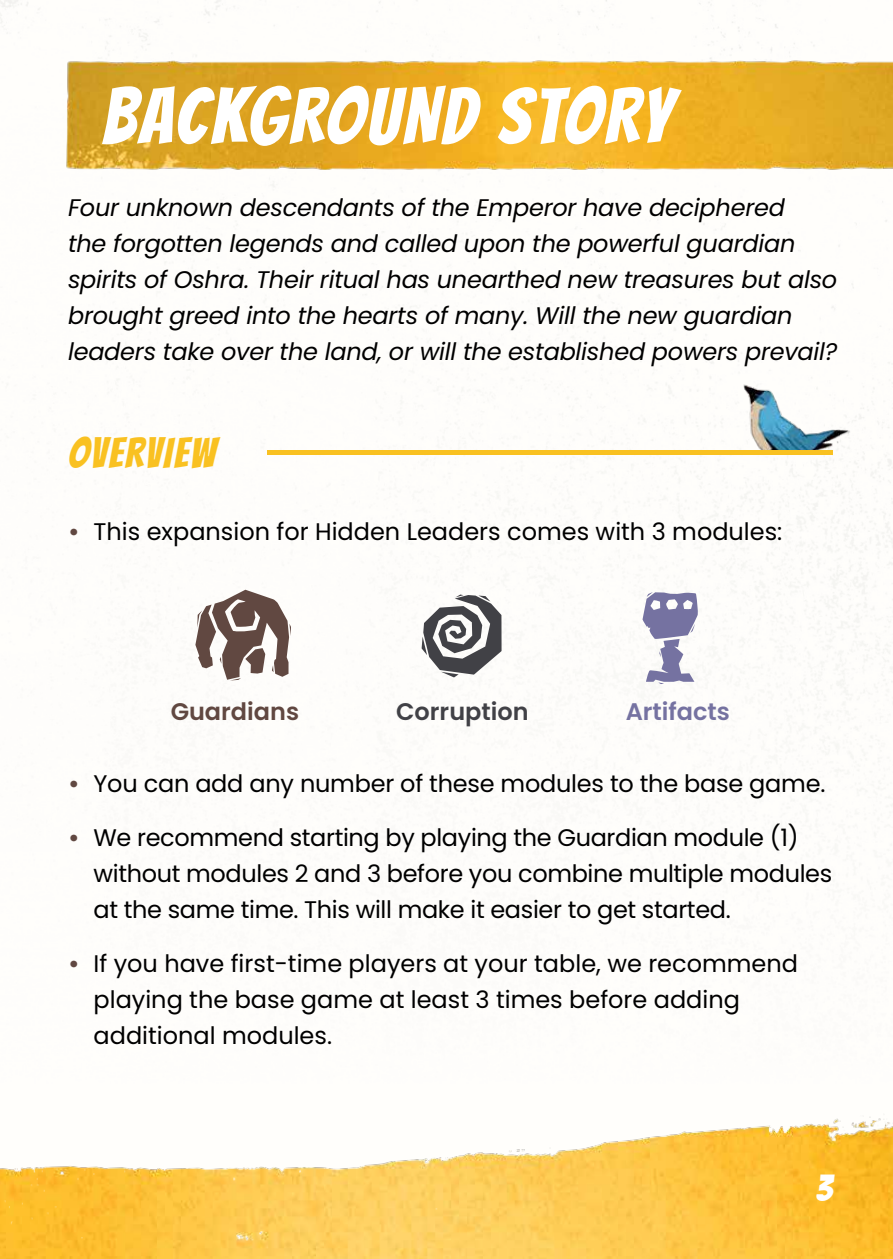
<style>
.page{position:relative;width:893px;height:1259px;background:#fefdfb}
.page>*{position:absolute;margin:0;border:0;box-sizing:border-box;transform-origin:0 0}
.t1{font:78px "Bangers";letter-spacing:.04em;color:#fff}
.t2{font:42px "Bangers";letter-spacing:.045em;color:#f9c121}
.t3{font:36px "Bangers";color:#fff}
.t4{font:24px/36px "Poppins";letter-spacing:-.01em;color:#000}
.t5{font:italic 24px/36px "Poppins";letter-spacing:-.01em;color:#000}
.t6{font:600 24px "Poppins";color:#414146}
.t7{font:600 24px "Poppins";color:#614841}
.t8{font:600 24px "Poppins";color:#7572a1}
.s1{font-weight:600;color:#614841}
.s2{color:#7572a0}
</style>
<div class="page">
<img style="left:0;top:1117px;width:893px;height:142px">
<img style="left:66px;top:60px;width:827px;height:110px">
<img style="left:729px;top:384px;width:132px;height:80px">
<hr style="left:267px;top:450px;width:566px;height:4px;background:#f9c121">
<svg style="left:195px;top:590px;width:96px;height:90px"></svg>
<svg style="left:422px;top:594px;width:80px;height:83px"></svg>
<svg style="left:642px;top:592px;width:56px;height:92px"></svg>
<h1 class="t1" style="left:102px;top:71px;width:570px">BACKGROUND STORY</h1>
<p class="t5" style="left:68px;top:190px;width:771px">Four unknown descendants of the Emperor have deciphered<br>the forgotten legends and called upon the powerful guardian spirits of Oshra. Their ritual has unearthed new treasures but also brought greed into the hearts of many. Will the new guardian leaders take over the land, or will the established powers prevail?</p>
<h2 class="t2" style="left:68px;top:429px;width:149px">OVERVIEW</h2>
<p class="t4" style="left:68px;top:514px;width:716px"><span class="s1">•</span> This expansion for Hidden Leaders comes with 3 modules:</p>
<p class="t7" style="left:171px;top:698px;width:130px">Guardians</p>
<p class="t6" style="left:396px;top:698px;width:134px">Corruption</p>
<p class="t8" style="left:626px;top:698px;width:106px">Artifact<span class="s2">s</span></p>
<p class="t4" style="left:68px;top:766px;width:759px"><span class="s1">•</span> You can add any number of these modules to the base game.</p>
<p class="t4" style="left:94px;top:820px;width:740px;text-indent:-26px"><span class="s1">•</span> We recommend starting by playing the Guardian module (1) without modules 2 and 3 before you combine multiple modules at the same time. This will make it easier to get started.</p>
<p class="t4" style="left:94px;top:946px;width:706px;text-indent:-26px"><span class="s1">•</span> If you have first-time players at your table, we recommend playing the base game at least 3 times before adding additional modules.</p>
<h3 class="t3" style="left:816px;top:1167px;width:18px">3</h3>
</div>
